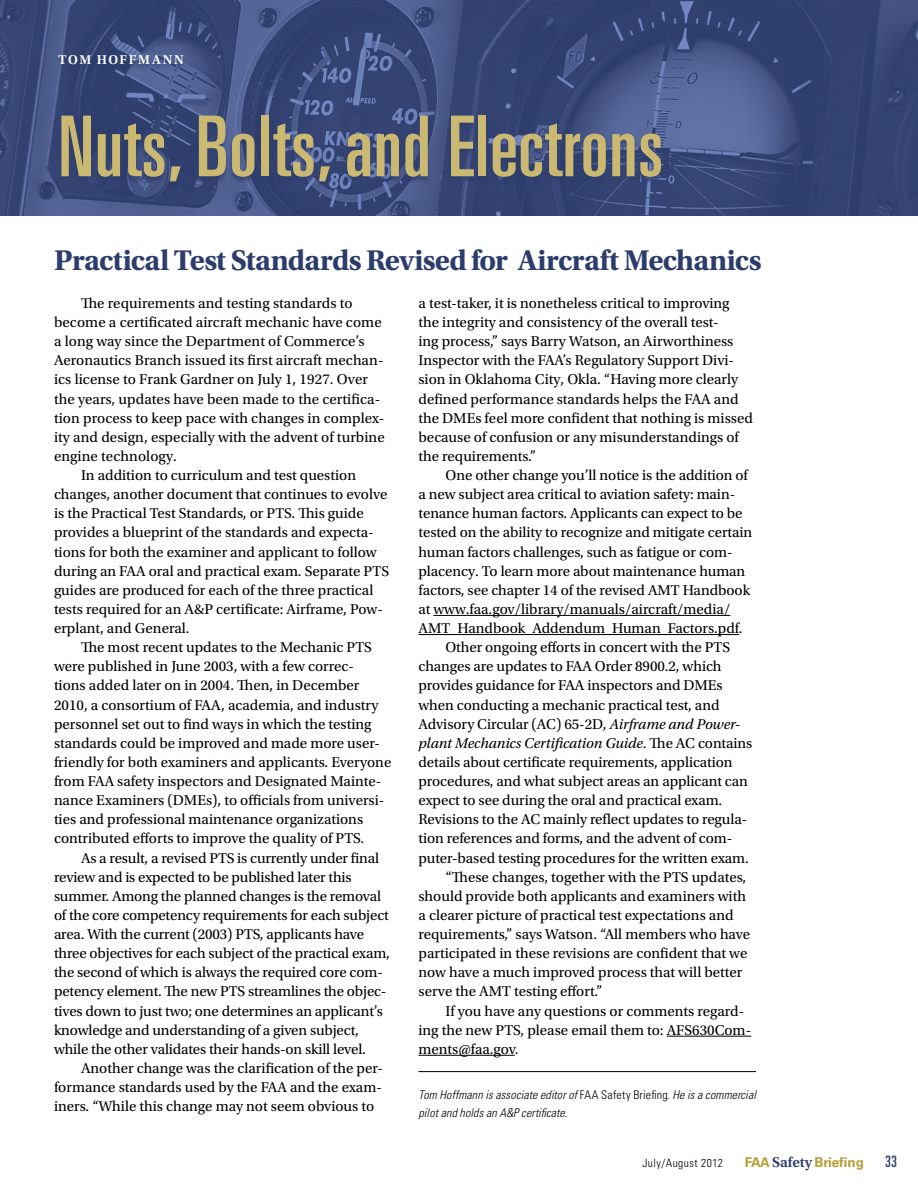
<style>
.page{position:relative;width:918px;height:1188px;background:#fff}
.page>*{position:absolute;margin:0;border:0;box-sizing:border-box;transform-origin:0 0}
.t1{font:ultra-condensed 84px "Univers LT Std";letter-spacing:.01em;color:#cbb972}
.t2{font:700 30px "Utopia Std";letter-spacing:-.025em;color:#2c3d6c}
.t3{font:ultra-condensed 15.75px "Univers LT Std";color:#2c3d6c}
.t4{font:15px "Utopia Std";color:#000}
.t5{font:italic 15px "Utopia Std";letter-spacing:-.005em;color:#000}
.t6{font:700 13.5px "Univers LT Std";color:#b49e32}
.t7{font:600 13.5px "Utopia Std";letter-spacing:.115em;color:#fff}
.t8{font:italic 300 condensed 12px/18px "Univers LT Std";letter-spacing:.01em;color:#000}
.t9{font:300 condensed 11.55px "Univers LT Std";letter-spacing:.04em;color:#000}
.s1{font-style:italic}
.s2{font-style:normal}
.s3{font-family:"Utopia Std";font-weight:600;font-size:15px;color:#2c3d6c}
</style>
<div class="page">
<hr style="left:433px;top:615px;width:297px;height:1px;background:#000">
<hr style="left:418px;top:634px;width:321px;height:1px;background:#000">
<hr style="left:667px;top:1036px;width:84px;height:1px;background:#000">
<hr style="left:418px;top:1055px;width:97px;height:1px;background:#000">
<hr style="left:418px;top:1071px;width:338px;height:1px;background:#000">
<img style="left:0;top:0;width:918px;height:216px">
<div style="left:55px;top:55px;width:610px;height:134px;background:#2c3d6c;opacity:.75"></div>
<p class="t7" style="left:58px;top:52px;width:73px">TOM HOFFMA</p>
<p class="t7" style="left:163px;top:52px;width:23px">NN</p>
<p class="t1" style="left:58px;top:99px;width:606px">Nuts, Bolts, and Electrons</p>
<p class="t2" style="left:54px;top:243px;width:709px">Practical Test Standards Revised for Aircraft Mechanics</p>
<p class="t4" style="left:81px;top:295px;width:273px">The requirements and testing standards to</p>
<p class="t4" style="left:54px;top:314px;width:329px">become a certificated aircraft mechanic have come</p>
<p class="t4" style="left:54px;top:333px;width:312px">a long way since the Department of Commerce’s</p>
<p class="t4" style="left:54px;top:352px;width:331px">Aeronautics Branch issued its first aircraft mechan-</p>
<p class="t4" style="left:54px;top:371px;width:316px">ics license to Frank Gardner on July 1, 1927. Over</p>
<p class="t4" style="left:54px;top:391px;width:328px">the years, updates have been made to the certifica-</p>
<p class="t4" style="left:54px;top:410px;width:332px">tion process to keep pace with changes in complex-</p>
<p class="t4" style="left:54px;top:429px;width:332px">ity and design, especially with the advent of turbine</p>
<p class="t4" style="left:54px;top:448px;width:124px">engine technology.</p>
<p class="t4" style="left:81px;top:467px;width:277px">In addition to curriculum and test question</p>
<p class="t4" style="left:54px;top:486px;width:335px">changes, another document that continues to evolve</p>
<p class="t4" style="left:54px;top:505px;width:311px">is the Practical Test Standards, or PTS. This guide</p>
<p class="t4" style="left:54px;top:524px;width:321px">provides a blueprint of the standards and expecta-</p>
<p class="t4" style="left:54px;top:544px;width:324px">tions for both the examiner and applicant to follow</p>
<p class="t4" style="left:54px;top:563px;width:337px">during an FAA oral and practical exam. Separate PTS</p>
<p class="t4" style="left:54px;top:582px;width:321px">guides are produced for each of the three practical</p>
<p class="t4" style="left:54px;top:601px;width:330px">tests required for an A&amp;P certificate: Airframe, Pow-</p>
<p class="t4" style="left:54px;top:620px;width:137px">erplant, and General.</p>
<p class="t4" style="left:81px;top:639px;width:292px">The most recent updates to the Mechanic PTS</p>
<p class="t4" style="left:54px;top:658px;width:301px">were published in June 2003, with a few correc-</p>
<p class="t4" style="left:54px;top:677px;width:307px">tions added later on in 2004. Then, in December</p>
<p class="t4" style="left:54px;top:697px;width:326px">2010, a consortium of FAA, academia, and industry</p>
<p class="t4" style="left:54px;top:716px;width:319px">personnel set out to find ways in which the testing</p>
<p class="t4" style="left:54px;top:735px;width:327px">standards could be improved and made more user-</p>
<p class="t4" style="left:54px;top:754px;width:339px">friendly for both examiners and applicants. Everyone</p>
<p class="t4" style="left:54px;top:773px;width:329px">from FAA safety inspectors and Designated Mainte-</p>
<p class="t4" style="left:54px;top:792px;width:332px">nance Examiners (DMEs), to officials from universi-</p>
<p class="t4" style="left:54px;top:811px;width:311px">ties and professional maintenance organizations</p>
<p class="t4" style="left:54px;top:830px;width:312px">contributed efforts to improve the quality of PTS.</p>
<p class="t4" style="left:81px;top:850px;width:300px">As a result, a revised PTS is currently under final</p>
<p class="t4" style="left:54px;top:869px;width:299px">review and is expected to be published later this</p>
<p class="t4" style="left:54px;top:888px;width:329px">summer. Among the planned changes is the removal</p>
<p class="t4" style="left:54px;top:907px;width:336px">of the core competency requirements for each subject</p>
<p class="t4" style="left:54px;top:926px;width:312px">area. With the current (2003) PTS, applicants have</p>
<p class="t4" style="left:54px;top:945px;width:337px">three objectives for each subject of the practical exam,</p>
<p class="t4" style="left:54px;top:964px;width:330px">the second of which is always the required core com-</p>
<p class="t4" style="left:54px;top:983px;width:334px">petency element. The new PTS streamlines the objec-</p>
<p class="t4" style="left:54px;top:1003px;width:330px">tives down to just two; one determines an applicant’s</p>
<p class="t4" style="left:54px;top:1022px;width:306px">knowledge and understanding of a given subject,</p>
<p class="t4" style="left:54px;top:1041px;width:313px">while the other validates their hands-on skill level.</p>
<p class="t4" style="left:81px;top:1060px;width:303px">Another change was the clarification of the per-</p>
<p class="t4" style="left:54px;top:1079px;width:329px">formance standards used by the FAA and the exam-</p>
<p class="t4" style="left:54px;top:1098px;width:322px">iners. “While this change may not seem obvious to</p>
<p class="t4" style="left:418px;top:295px;width:313px">a test-taker, it is nonetheless critical to improving</p>
<p class="t4" style="left:418px;top:314px;width:302px">the integrity and consistency of the overall test-</p>
<p class="t4" style="left:418px;top:333px;width:316px">ing process,” says Barry Watson, an Airworthiness</p>
<p class="t4" style="left:418px;top:352px;width:317px">Inspector with the FAA’s Regulatory Support Divi-</p>
<p class="t4" style="left:418px;top:371px;width:321px">sion in Oklahoma City, Okla. “Having more clearly</p>
<p class="t4" style="left:418px;top:391px;width:322px">defined performance standards helps the FAA and</p>
<p class="t4" style="left:418px;top:410px;width:336px">the DMEs feel more confident that nothing is missed</p>
<p class="t4" style="left:418px;top:429px;width:322px">because of confusion or any misunderstandings of</p>
<p class="t4" style="left:418px;top:448px;width:119px">the requirements.”</p>
<p class="t4" style="left:446px;top:467px;width:304px">One other change you’ll notice is the addition of</p>
<p class="t4" style="left:418px;top:486px;width:318px">a new subject area critical to aviation safety: main-</p>
<p class="t4" style="left:418px;top:505px;width:326px">tenance human factors. Applicants can expect to be</p>
<p class="t4" style="left:418px;top:524px;width:335px">tested on the ability to recognize and mitigate certain</p>
<p class="t4" style="left:418px;top:544px;width:316px">human factors challenges, such as fatigue or com-</p>
<p class="t4" style="left:418px;top:563px;width:328px">placency. To learn more about maintenance human</p>
<p class="t4" style="left:418px;top:582px;width:333px">factors, see chapter 14 of the revised AMT Handbook</p>
<p class="t4" style="left:418px;top:601px;width:313px">at www.faa.gov/library/manuals/aircraft/media/</p>
<p class="t4" style="left:418px;top:620px;width:326px">AMT_Handbook_Addendum_Human_Factors.pdf.</p>
<p class="t4" style="left:446px;top:639px;width:286px">Other ongoing efforts in concert with the PTS</p>
<p class="t4" style="left:418px;top:658px;width:305px">changes are updates to FAA Order 8900.2, which</p>
<p class="t4" style="left:418px;top:677px;width:306px">provides guidance for FAA inspectors and DMEs</p>
<p class="t4" style="left:418px;top:697px;width:303px">when conducting a mechanic practical test, and</p>
<p class="t4" style="left:418px;top:716px;width:323px">Advisory Circular (AC) 65-2D, <span class="s1">Airframe and Power-</span></p>
<p class="t5" style="left:418px;top:735px;width:335px">plant Mechanics Certification Guide<span class="s2">. The AC contains</span></p>
<p class="t4" style="left:418px;top:754px;width:316px">details about certificate requirements, application</p>
<p class="t4" style="left:418px;top:773px;width:331px">procedures, and what subject areas an applicant can</p>
<p class="t4" style="left:418px;top:792px;width:305px">expect to see during the oral and practical exam.</p>
<p class="t4" style="left:418px;top:811px;width:330px">Revisions to the AC mainly reflect updates to regula-</p>
<p class="t4" style="left:418px;top:830px;width:315px">tion references and forms, and the advent of com-</p>
<p class="t4" style="left:418px;top:850px;width:332px">puter-based testing procedures for the written exam.</p>
<p class="t4" style="left:446px;top:869px;width:302px">“These changes, together with the PTS updates,</p>
<p class="t4" style="left:418px;top:888px;width:329px">should provide both applicants and examiners with</p>
<p class="t4" style="left:418px;top:907px;width:317px">a clearer picture of practical test expectations and</p>
<p class="t4" style="left:418px;top:926px;width:333px">requirements,” says Watson. “All members who have</p>
<p class="t4" style="left:418px;top:945px;width:331px">participated in these revisions are confident that we</p>
<p class="t4" style="left:418px;top:964px;width:325px">now have a much improved process that will better</p>
<p class="t4" style="left:418px;top:983px;width:186px">serve the AMT testing effort.”</p>
<p class="t4" style="left:446px;top:1003px;width:300px">If you have any questions or comments regard-</p>
<p class="t4" style="left:418px;top:1022px;width:334px">ing the new PTS, please email them to: AFS630Com-</p>
<p class="t4" style="left:418px;top:1041px;width:102px">ments@faa.gov.</p>
<p class="t8" style="left:418px;top:1086px;width:339px">Tom Hoffmann is associate editor of <span class="s2">FAA Safety Briefing</span>. He is a commercial pilot and holds an A&amp;P certificate.</p>
<p class="t9" style="left:642px;top:1156px;width:82px">July/August 2012</p>
<p class="t6" style="left:745px;top:1154px;width:121px">FAA <span class="s3">SAFETY</span>Briefing</p>
<p class="t3" style="left:885px;top:1152px;width:13px">33</p>
</div>
